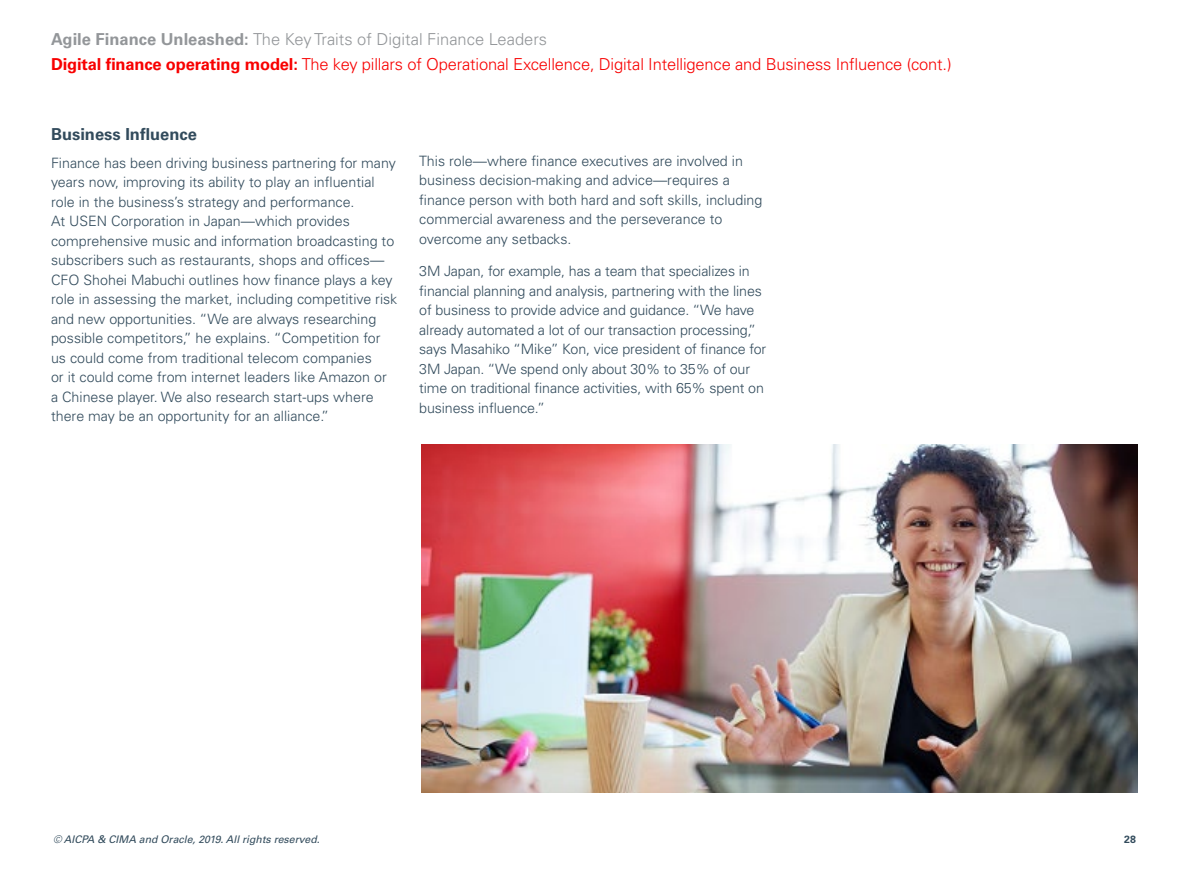
<style>
.page{position:relative;width:1191px;height:893px;background:#fff}
.page>*{position:absolute;margin:0;border:0;box-sizing:border-box;transform-origin:0 0}
.Page_headings{font:300 16.5px "Univers LT Std";letter-spacing:-.01em;color:#f80000}
.Contents_header_rule{font:300 16.5px "Univers LT Std";color:#939699}
.Purple_Sub_heading{font:700 16.5px "Univers LT Std";color:#324b5c}
.Body_copy{font:300 14.25px/19.5px "Univers LT Std";color:#324b5c}
.t1{font:italic 10.5px "Univers LT Std";color:#324b5c}
.t2{font:700 10.5px "Univers LT Std";color:#324b5c}
.s1{font-weight:700}
</style>
<div class="page">
<img style="left:421px;top:444px;width:716px;height:348px">
<p class="Contents_header_rule" style="left:51px;top:29px;width:497px"><span class="s1">Agile Finance Unleashed:</span> The Key Traits of Digital Finance Leaders</p>
<p class="Page_headings" style="left:51px;top:54px;width:902px"><span class="s1">Digital finance operating model:</span> The key pillars of Operational Excellence, Digital Intelligence and Business Influence (cont.)</p>
<p class="Purple_Sub_heading" style="left:51px;top:124px;width:147px">Business Influence</p>
<p class="Body_copy" style="left:51px;top:153px;width:348px">Finance has been driving business partnering for many years now, improving its ability to play an influential role in the business’s strategy and performance.<br>At USEN Corporation in Japan—which provides comprehensive music and information broadcasting to subscribers such as restaurants, shops and offices— CFO Shohei Mabuchi outlines how finance plays a key role in assessing the market, including competitive risk and new opportunities. “We are always researching possible competitors,” he explains. “Competition for us could come from traditional telecom companies<br>or it could come from internet leaders like Amazon or a Chinese player. We also research start-ups where there may be an opportunity for an alliance.”</p>
<p class="Body_copy" style="left:419px;top:151px;width:344px">This role—where finance executives are involved in business decision-making and advice—requires a finance person with both hard and soft skills, including commercial awareness and the perseverance to overcome any setbacks.</p>
<p class="Body_copy" style="left:419px;top:261px;width:348px">3M Japan, for example, has a team that specializes in financial planning and analysis, partnering with the lines of business to provide advice and guidance. “We have already automated a lot of our transaction processing,” says Masahiko “Mike” Kon, vice president of finance for 3M Japan. “We spend only about 30% to 35% of our time on traditional finance activities, with 65% spent on business influence.”</p>
<p class="t1" style="left:53px;top:833px;width:268px">© AICPA &amp; CIMA and Oracle, 2019. All rights reserved.</p>
<p class="t2" style="left:1124px;top:833px;width:13px">28</p>
</div>
